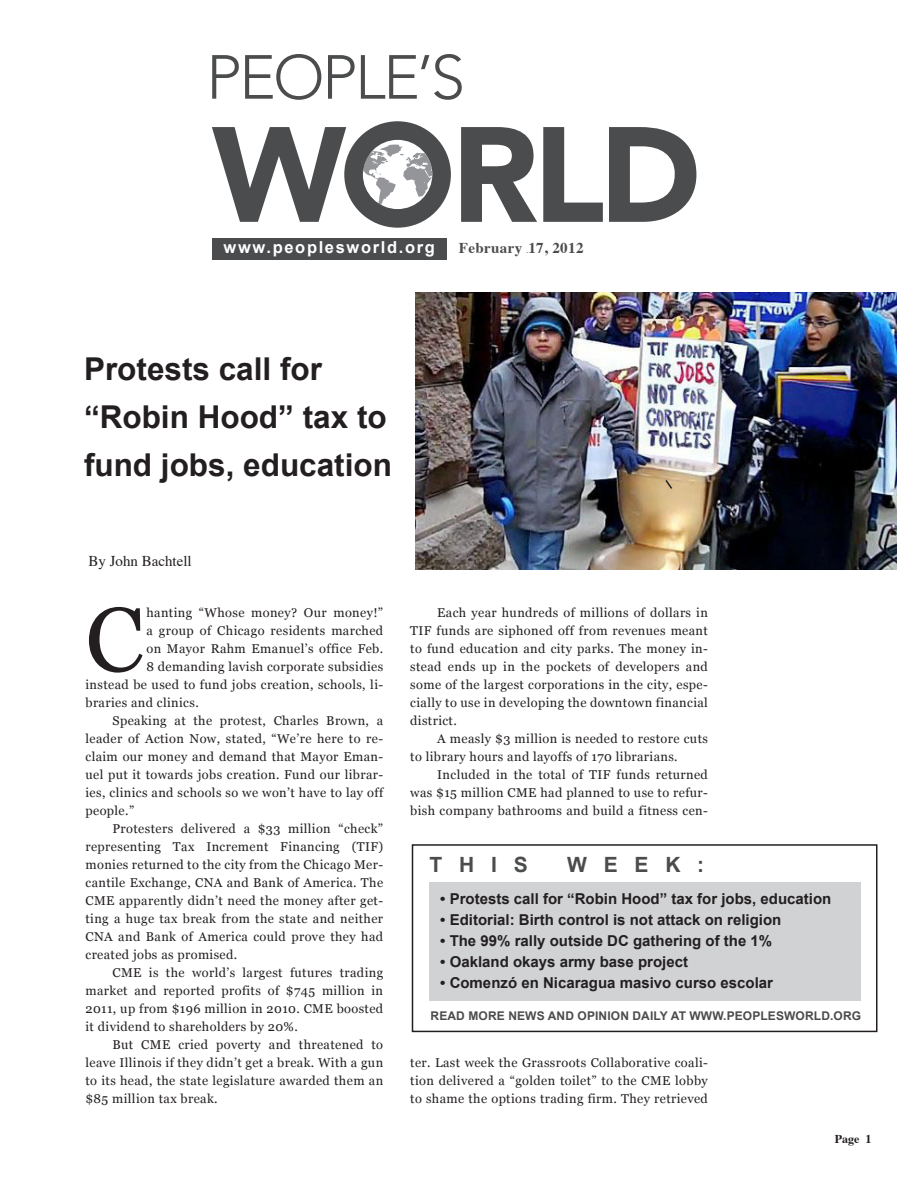
<style>
.page{position:relative;width:918px;height:1188px;background:#fff}
.page>*{position:absolute;margin:0;border:0;box-sizing:border-box;transform-origin:0 0}
.caps_paragraph{font:90.75px "Georgia";color:#231f20}
.title_arial-medium{font:700 31.5px/48px "Arial";color:#231f20}
.title_arial-Tiny{font:700 21px "Arial";letter-spacing:.8em;color:#4b4c4d}
.t1{font:700 16.5px "Arial";letter-spacing:.1em;color:#fff}
.t2{font:700 15px "Arial";color:#231f20}
.by_line{font:700 15px "Times";letter-spacing:.025em;color:#4b4c4d}
.by_line-2{font:15px "Times";color:#231f20}
.body-text{font:12.75px/18px "Georgia";letter-spacing:.03em;color:#231f20;text-align:justify}
.caps_paragraph-2{font:12.75px "Georgia";letter-spacing:.03em;color:#231f20}
.title_arial-Tiny-2{font:700 12px "Arial";letter-spacing:.01em;color:#4b4c4d}
.by_line-3{font:700 12px "Times";color:#231f20}
.by_line-4{font:700 1.5px "Times";color:#4b4c4d}
</style>
<div class="page">
<div style="left:212px;top:238px;width:235px;height:21px;background:#4b4c4d"></div>
<svg style="left:212px;top:55px;width:27px;height:44px"></svg>
<svg style="left:245px;top:54px;width:76px;height:46px"></svg>
<svg style="left:328px;top:55px;width:27px;height:44px"></svg>
<svg style="left:361px;top:54px;width:101px;height:46px"></svg>
<svg style="left:461px;top:127px;width:76px;height:95px"></svg>
<svg style="left:543px;top:127px;width:60px;height:95px"></svg>
<svg style="left:609px;top:127px;width:87px;height:95px"></svg>
<svg style="left:212px;top:121px;width:239px;height:107px"></svg>
<div style="left:429px;top:882px;width:432px;height:119px;background:#d1d2d4"></div>
<div style="left:412px;top:844px;width:466px;height:188px;border:2px solid #231f20"></div>
<img style="left:416px;top:293px;width:481px;height:277px">
<svg style="left:664px;top:478px;width:10px;height:13px"></svg>
<p class="t1" style="left:224px;top:237px;width:213px">www.peoplesworld.org</p>
<p class="by_line" style="left:459px;top:234px;width:126px">February 17, 2012</p>
<p class="by_line-4" style="left:527px;top:251px;width:3px">98</p>
<p class="title_arial-medium" style="left:84px;top:346px;width:310px">Protests call for “Robin Hood” tax to fund jobs, education</p>
<p class="by_line-2" style="left:88px;top:547px;width:105px">By John Bachtell</p>
<p class="caps_paragraph" style="left:86px;top:585px;width:60px">C</p>
<p class="caps_paragraph-2" style="left:146px;top:605px;width:238px">hanting “Whose money? Our money!”</p>
<p class="caps_paragraph-2" style="left:146px;top:623px;width:238px">a group of Chicago residents marched</p>
<p class="caps_paragraph-2" style="left:146px;top:641px;width:238px">on Mayor Rahm Emanuel’s office Feb.</p>
<p class="caps_paragraph-2" style="left:146px;top:659px;width:238px">8 demanding lavish corporate subsidies</p>
<p class="caps_paragraph-2" style="left:86px;top:677px;width:299px">instead be used to fund jobs creation, schools, li-</p>
<p class="caps_paragraph-2" style="left:86px;top:695px;width:115px">braries and clinics.</p>
<p class="body-text" style="left:86px;top:712px;width:299px;text-indent:27px">Speaking at the protest, Charles Brown, a leader of Action Now, stated, “We’re here to re&shy;claim our money and demand that Mayor Eman&shy;uel put it towards jobs creation. Fund our librar&shy;ies, clinics and schools so we won’t have to lay off people.”</p>
<p class="body-text" style="left:86px;top:820px;width:299px;text-indent:27px">Protesters delivered a $33 million “check” representing Tax Increment Financing (TIF) monies returned to the city from the Chicago Mer&shy;cantile Exchange, CNA and Bank of America. The CME apparently didn’t need the money after get&shy;ting a huge tax break from the state and neither CNA and Bank of America could prove they had created jobs as promised.</p>
<p class="body-text" style="left:86px;top:964px;width:299px;text-indent:27px">CME is the world’s largest futures trading market and reported profits of $745 million in 2011, up from $196 million in 2010. CME boosted it dividend to shareholders by 20%.</p>
<p class="body-text" style="left:86px;top:1036px;width:299px;text-indent:27px">But CME cried poverty and threatened to leave Illinois if they didn’t get a break. With a gun to its head, the state legislature awarded them an $85 million tax break.</p>
<p class="body-text" style="left:410px;top:604px;width:299px;text-indent:27px">Each year hundreds of millions of dollars in TIF funds are siphoned off from revenues meant to fund education and city parks. The money in&shy;stead ends up in the pockets of developers and some of the largest corporations in the city, espe&shy;cially to use in developing the downtown financial district.</p>
<p class="body-text" style="left:410px;top:730px;width:299px;text-indent:27px">A measly $3 million is needed to restore cuts to library hours and layoffs of 170 librarians.</p>
<p class="body-text" style="left:410px;top:766px;width:299px;text-indent:27px">Included in the total of TIF funds returned was $15 million CME had planned to use to refur&shy;bish company bathrooms and build a fitness cen-</p>
<p class="title_arial-Tiny" style="left:429px;top:850px;width:100px">th is</p>
<p class="title_arial-Tiny" style="left:567px;top:850px;width:139px">week:</p>
<p class="t2" style="left:440px;top:889px;width:393px">• Protests call for “Robin Hood” tax for jobs, education</p>
<p class="t2" style="left:440px;top:910px;width:343px">• Editorial: Birth control is not attack on religion</p>
<p class="t2" style="left:440px;top:931px;width:333px">• The 99% rally outside DC gathering of the 1%</p>
<p class="t2" style="left:440px;top:952px;width:249px">• Oakland okays army base project</p>
<p class="t2" style="left:440px;top:973px;width:334px">• Comenzó en Nicaragua masivo curso escolar</p>
<p class="title_arial-Tiny-2" style="left:431px;top:1007px;width:58px">read more</p>
<p class="title_arial-Tiny-2" style="left:508px;top:1007px;width:228px">news and op inion daily at www.peop</p>
<p class="title_arial-Tiny-2" style="left:761px;top:1007px;width:102px">lesworld.org</p>
<p class="body-text" style="left:410px;top:1054px;width:299px">ter. Last week the Grassroots Collaborative coali&shy;tion delivered a “golden toilet” to the CME lobby to shame the options trading firm. They retrieved</p>
<p class="by_line-3" style="left:835px;top:1127px;width:38px">Page 1</p>
</div>
